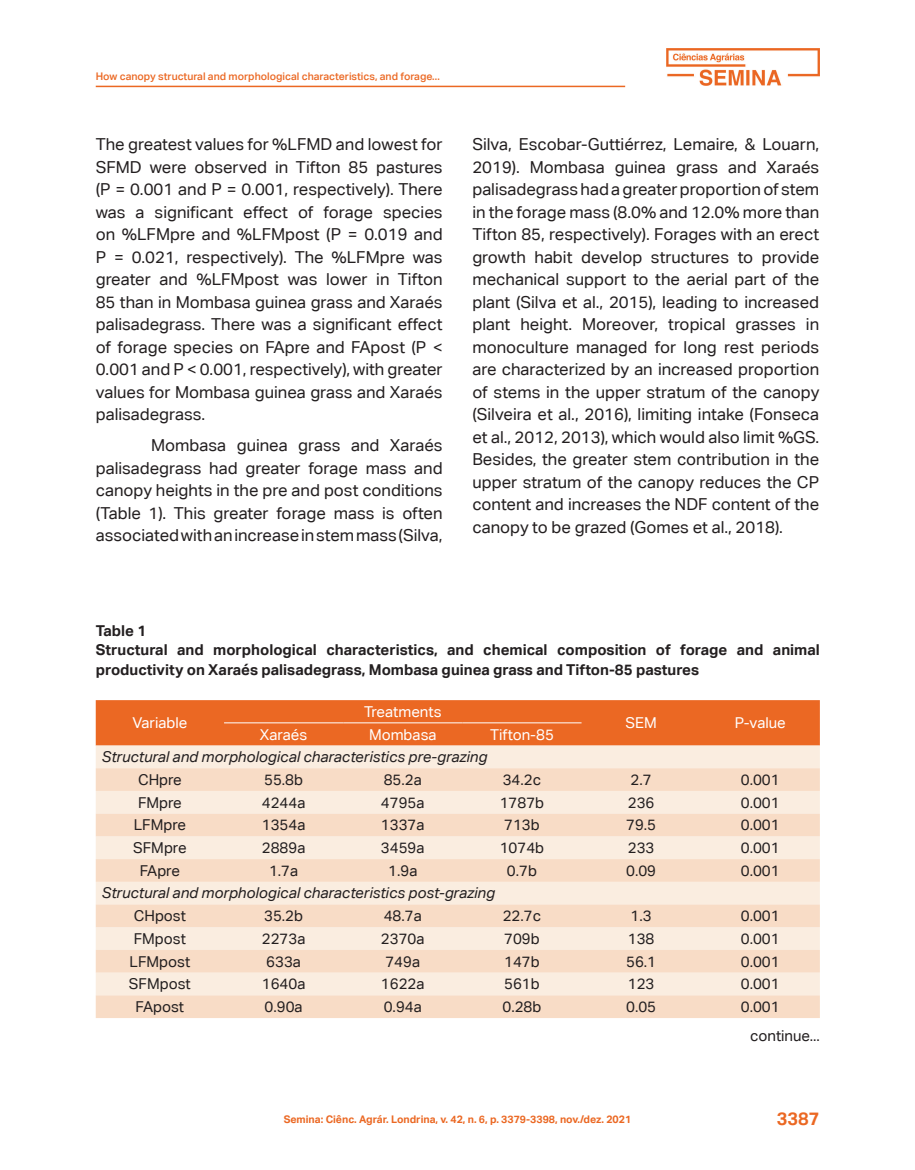
<style>
.page{position:relative;width:915px;height:1170px;background:#fff}
.page>*{position:absolute;margin:0;border:0;box-sizing:border-box;transform-origin:0 0}
.t1{font:700 18px "Aktiv Grotesk Corp";color:#eb6823}
.corpo_do_texto{font:16.5px/22.5px "Aktiv Grotesk Corp";color:#231f20;text-align:justify}
.texto_tabela{font:15px "Aktiv Grotesk Corp";color:#231f20}
.título_Tabela{font:700 15px/19.5px "Aktiv Grotesk Corp";color:#231f20}
.texto_tabela-2{font:italic 15px "Aktiv Grotesk Corp";color:#231f20}
.texto_tabela-3{font:15px "Aktiv Grotesk Corp";color:#fff}
.autor{font:15px "Aktiv Grotesk Corp";color:#231f20}
.t2{font:500 10.5px "Aktiv Grotesk Corp";color:#eb6823}
.t3{font:700 10.5px "Aktiv Grotesk Corp";color:#eb6823}
</style>
<div class="page">
<hr style="left:96px;top:86px;width:529px;height:1px;background:#eb6823">
<img style="left:666px;top:48px;width:152px;height:37px">
<div style="left:96px;top:700px;width:723px;height:45px;background:#eb6823"></div>
<div style="left:96px;top:745px;width:723px;height:23px;background:#faede0"></div>
<svg style="left:96px;top:768px;width:723px;height:249px;background:#f8e3d2"></svg>
<hr style="left:224px;top:722px;width:119px;height:1px;background:#fff">
<hr style="left:343px;top:722px;width:119px;height:1px;background:#fff">
<hr style="left:462px;top:722px;width:119px;height:1px;background:#fff">
<p class="t2" style="left:96px;top:69px;width:345px">How canopy structural and morphological characteristics, and forage...</p>
<p class="corpo_do_texto" style="left:96px;top:133px;width:348px">The greatest values for %LFMD and lowest for SFMD were observed in Tifton 85 pastures (P = 0.001 and P = 0.001, respectively). There was a significant effect of forage species on %LFMpre and %LFMpost (P = 0.019 and P = 0.021, respectively). The %LFMpre was greater and %LFMpost was lower in Tifton 85 than in Mombasa guinea grass and Xaraés palisadegrass. There was a significant effect of forage species on FApre and FApost (P &lt; 0.001 and P &lt; 0.001, respectively), with greater values for Mombasa guinea grass and Xaraés palisadegrass.</p>
<p class="corpo_do_texto" style="left:96px;top:434px;width:348px;text-indent:55px">Mombasa guinea grass and Xaraés palisadegrass had greater forage mass and canopy heights in the pre and post conditions (Table 1). This greater forage mass is often associated with an increase in stem mass (Silva,</p>
<p class="corpo_do_texto" style="left:472px;top:133px;width:348px">Silva, Escobar-Guttiérrez, Lemaire, &amp; Louarn, 2019). Mombasa guinea grass and Xaraés palisadegrass had a greater proportion of stem in the forage mass (8.0% and 12.0% more than Tifton 85, respectively). Forages with an erect growth habit develop structures to provide mechanical support to the aerial part of the plant (Silva et al., 2015), leading to increased plant height. Moreover, tropical grasses in monoculture managed for long rest periods are characterized by an increased proportion of stems in the upper stratum of the canopy (Silveira et al., 2016), limiting intake (Fonseca et al., 2012, 2013), which would also limit %GS.<br>Besides, the greater stem contribution in the upper stratum of the canopy reduces the CP content and increases the NDF content of the canopy to be grazed (Gomes et al., 2018).</p>
<p class="título_Tabela" style="left:96px;top:620px;width:52px">Table 1</p>
<p class="título_Tabela" style="left:96px;top:639px;width:725px">Structural and morphological characteristics, and chemical composition of forage and animal productivity on Xaraés palisadegrass, Mombasa guinea grass and Tifton-85 pastures</p>
<p class="texto_tabela-3" style="left:132px;top:714px;width:57px">Variable</p>
<p class="texto_tabela-3" style="left:364px;top:702px;width:79px">Treatments</p>
<p class="texto_tabela-3" style="left:625px;top:714px;width:33px">SEM</p>
<p class="texto_tabela-3" style="left:734px;top:714px;width:52px">P-value</p>
<p class="texto_tabela-3" style="left:260px;top:725px;width:49px">Xaraés</p>
<p class="texto_tabela-3" style="left:369px;top:725px;width:69px">Mombasa</p>
<p class="texto_tabela-3" style="left:490px;top:725px;width:65px">Tifton-85</p>
<p class="texto_tabela-2" style="left:102px;top:748px;width:387px">Structural and morphological characteristics pre-grazing</p>
<p class="texto_tabela" style="left:138px;top:770px;width:45px">CHpre</p>
<p class="texto_tabela" style="left:264px;top:770px;width:40px">55.8b</p>
<p class="texto_tabela" style="left:383px;top:770px;width:40px">85.2a</p>
<p class="texto_tabela" style="left:502px;top:770px;width:40px">34.2c</p>
<p class="texto_tabela" style="left:630px;top:770px;width:23px">2.7</p>
<p class="texto_tabela" style="left:740px;top:770px;width:40px">0.001</p>
<p class="texto_tabela" style="left:138px;top:793px;width:45px">FMpre</p>
<p class="texto_tabela" style="left:262px;top:793px;width:45px">4244a</p>
<p class="texto_tabela" style="left:381px;top:793px;width:45px">4795a</p>
<p class="texto_tabela" style="left:499px;top:793px;width:46px">1787b</p>
<p class="texto_tabela" style="left:627px;top:793px;width:28px">236</p>
<p class="texto_tabela" style="left:740px;top:793px;width:40px">0.001</p>
<p class="texto_tabela" style="left:134px;top:816px;width:54px">LFMpre</p>
<p class="texto_tabela" style="left:262px;top:816px;width:45px">1354a</p>
<p class="texto_tabela" style="left:381px;top:816px;width:45px">1337a</p>
<p class="texto_tabela" style="left:504px;top:816px;width:37px">713b</p>
<p class="texto_tabela" style="left:626px;top:816px;width:31px">79.5</p>
<p class="texto_tabela" style="left:740px;top:816px;width:40px">0.001</p>
<p class="texto_tabela" style="left:133px;top:838px;width:55px">SFMpre</p>
<p class="texto_tabela" style="left:262px;top:838px;width:45px">2889a</p>
<p class="texto_tabela" style="left:381px;top:838px;width:45px">3459a</p>
<p class="texto_tabela" style="left:499px;top:838px;width:46px">1074b</p>
<p class="texto_tabela" style="left:627px;top:838px;width:28px">233</p>
<p class="texto_tabela" style="left:740px;top:838px;width:40px">0.001</p>
<p class="texto_tabela" style="left:140px;top:861px;width:42px">FApre</p>
<p class="texto_tabela" style="left:269px;top:861px;width:31px">1.7a</p>
<p class="texto_tabela" style="left:388px;top:861px;width:31px">1.9a</p>
<p class="texto_tabela" style="left:506px;top:861px;width:32px">0.7b</p>
<p class="texto_tabela" style="left:626px;top:861px;width:31px">0.09</p>
<p class="texto_tabela" style="left:740px;top:861px;width:40px">0.001</p>
<p class="texto_tabela-2" style="left:102px;top:884px;width:394px">Structural and morphological characteristics post-grazing</p>
<p class="texto_tabela" style="left:134px;top:906px;width:54px">CHpost</p>
<p class="texto_tabela" style="left:264px;top:906px;width:40px">35.2b</p>
<p class="texto_tabela" style="left:383px;top:906px;width:40px">48.7a</p>
<p class="texto_tabela" style="left:502px;top:906px;width:40px">22.7c</p>
<p class="texto_tabela" style="left:630px;top:906px;width:23px">1.3</p>
<p class="texto_tabela" style="left:740px;top:906px;width:40px">0.001</p>
<p class="texto_tabela" style="left:134px;top:929px;width:54px">FMpost</p>
<p class="texto_tabela" style="left:262px;top:929px;width:45px">2273a</p>
<p class="texto_tabela" style="left:381px;top:929px;width:45px">2370a</p>
<p class="texto_tabela" style="left:504px;top:929px;width:37px">709b</p>
<p class="texto_tabela" style="left:627px;top:929px;width:28px">138</p>
<p class="texto_tabela" style="left:740px;top:929px;width:40px">0.001</p>
<p class="texto_tabela" style="left:129px;top:952px;width:62px">LFMpost</p>
<p class="texto_tabela" style="left:266px;top:952px;width:36px">633a</p>
<p class="texto_tabela" style="left:385px;top:952px;width:36px">749a</p>
<p class="texto_tabela" style="left:504px;top:952px;width:37px">147b</p>
<p class="texto_tabela" style="left:626px;top:952px;width:31px">56.1</p>
<p class="texto_tabela" style="left:740px;top:952px;width:40px">0.001</p>
<p class="texto_tabela" style="left:129px;top:975px;width:63px">SFMpost</p>
<p class="texto_tabela" style="left:262px;top:975px;width:45px">1640a</p>
<p class="texto_tabela" style="left:381px;top:975px;width:45px">1622a</p>
<p class="texto_tabela" style="left:504px;top:975px;width:37px">561b</p>
<p class="texto_tabela" style="left:627px;top:975px;width:28px">123</p>
<p class="texto_tabela" style="left:740px;top:975px;width:40px">0.001</p>
<p class="texto_tabela" style="left:136px;top:997px;width:50px">FApost</p>
<p class="texto_tabela" style="left:264px;top:997px;width:40px">0.90a</p>
<p class="texto_tabela" style="left:383px;top:997px;width:40px">0.94a</p>
<p class="texto_tabela" style="left:502px;top:997px;width:40px">0.28b</p>
<p class="texto_tabela" style="left:626px;top:997px;width:31px">0.05</p>
<p class="texto_tabela" style="left:740px;top:997px;width:40px">0.001</p>
<p class="autor" style="left:750px;top:1026px;width:71px">continue...</p>
<p class="t3" style="left:283px;top:1112px;width:349px">Semina: Ciênc. Agrár. Londrina, v. 42, n. 6, p. 3379-3398, nov./dez. 2021</p>
<p class="t1" style="left:776px;top:1107px;width:44px">3387</p>
</div>
